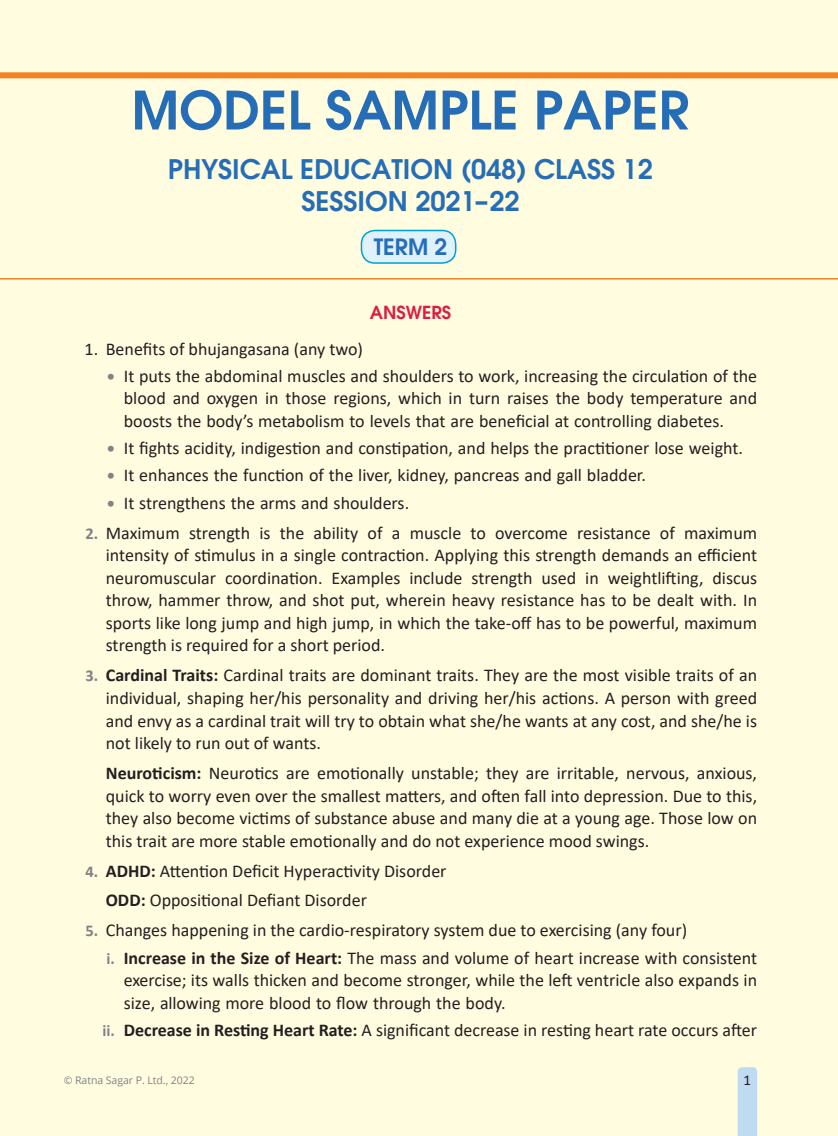
<style>
.page{position:relative;width:838px;height:1136px;background:#fff}
.page>*{position:absolute;margin:0;border:0;box-sizing:border-box;transform-origin:0 0}
.t1{font:600 52.5px "Avant Garde";color:#256db6}
.t2{font:600 27px "Avant Garde";color:#256db6}
.t3{font:600 22.5px "Avant Garde";color:#256db6}
.Exer_123{font:18px/22.5px "Calibri";color:#231f20;text-align:justify}
.Exercise_abc{font:18px/22.5px "Calibri";color:#231f20;text-align:justify}
.t4{font:600 18px "Avant Garde";color:#da1e42}
.t5{font:15px "Calibri";color:#231f20}
.t6{font:10.5px "Open Sans";letter-spacing:-.005em;color:#808285}
.s1{font-weight:700;font-size:16.5px;color:#808285}
.s2{font-weight:700}
</style>
<div class="page">
<div style="left:0;top:0;width:838px;height:1135px;background:#fffce0"></div>
<hr style="left:0;top:278px;width:838px;height:1px;background:#f58220">
<div style="left:0;top:72px;width:838px;height:6px;background:#f58220"></div>
<div style="left:361px;top:230px;width:94px;height:33px;background:#dff1fa;border-radius:14px"></div>
<div style="left:361px;top:230px;width:95px;height:34px;border:2px solid #009fda;border-radius:14px"></div>
<svg style="left:737px;top:1067px;width:20px;height:68px"></svg>
<p class="t1" style="left:132px;top:75px;width:559px">MODEL SAMPLE PAPER</p>
<p class="t2" style="left:168px;top:151px;width:486px">PHYSICAL EDUCATION (048) CLASS 12</p>
<p class="t2" style="left:301px;top:183px;width:220px">SESSION 2021–22</p>
<p class="t3" style="left:374px;top:232px;width:75px">TERM 2</p>
<p class="t4" style="left:370px;top:301px;width:83px">ANSWERS</p>
<p class="Exer_123" style="left:85px;top:337px;width:280px">1. Benefits of bhujangasana (any two)</p>
<p class="Exercise_abc" style="left:124px;top:364px;width:635px;text-indent:-17px"><span class="s1">•</span> It puts the abdominal muscles and shoulders to work, increasing the circulation of the blood and oxygen in those regions, which in turn raises the body temperature and boosts the body’s metabolism to levels that are beneficial at controlling diabetes.</p>
<p class="Exercise_abc" style="left:107px;top:436px;width:638px"><span class="s1">•</span> It fights acidity, indigestion and constipation, and helps the practitioner lose weight.</p>
<p class="Exercise_abc" style="left:107px;top:463px;width:541px"><span class="s1">•</span> It enhances the function of the liver, kidney, pancreas and gall bladder.</p>
<p class="Exercise_abc" style="left:107px;top:491px;width:304px"><span class="s1">•</span> It strengthens the arms and shoulders.</p>
<p class="Exer_123" style="left:106px;top:521px;width:653px;text-indent:-20px"><span class="s1">2.</span> Maximum strength is the ability of a muscle to overcome resistance of maximum intensity of stimulus in a single contraction. Applying this strength demands an efficient neuromuscular coordination. Examples include strength used in weightlifting, discus throw, hammer throw, and shot put, wherein heavy resistance has to be dealt with. In sports like long jump and high jump, in which the take-off has to be powerful, maximum strength is required for a short period.</p>
<p class="Exer_123" style="left:106px;top:663px;width:653px;text-indent:-20px"><span class="s1">3.</span> <span class="s2">Cardinal Traits:</span> Cardinal traits are dominant traits. They are the most visible traits of an individual, shaping her/his personality and driving her/his actions. A person with greed and envy as a cardinal trait will try to obtain what she/he wants at any cost, and she/he is not likely to run out of wants.</p>
<p class="Exer_123" style="left:106px;top:761px;width:653px"><span class="s2">Neuroticism:</span> Neurotics are emotionally unstable; they are irritable, nervous, anxious, quick to worry even over the smallest matters, and often fall into depression. Due to this, they also become victims of substance abuse and many die at a young age. Those low on this trait are more stable emotionally and do not experience mood swings.</p>
<p class="Exer_123" style="left:86px;top:859px;width:362px"><span class="s1">4.</span> <span class="s2">ADHD:</span> Attention Deficit Hyperactivity Disorder</p>
<p class="Exer_123" style="left:106px;top:888px;width:263px"><span class="s2">ODD:</span> Oppositional Defiant Disorder</p>
<p class="Exer_123" style="left:86px;top:918px;width:603px"><span class="s1">5.</span> Changes happening in the cardio-respiratory system due to exercising (any four)</p>
<p class="Exercise_abc" style="left:124px;top:945px;width:635px;text-indent:-17px"><span class="s1">i.</span> <span class="s2">Increase in the Size of Heart:</span> The mass and volume of heart increase with consistent exercise; its walls thicken and become stronger, while the left ventricle also expands in size, allowing more blood to flow through the body.</p>
<p class="Exercise_abc" style="left:103px;top:1018px;width:656px"><span class="s1">ii.</span> <span class="s2">Decrease in Resting Heart Rate:</span> A significant decrease in resting heart rate occurs after</p>
<p class="t6" style="left:64px;top:1072px;width:132px">© Ratna Sagar P. Ltd., 2022</p>
<p class="t5" style="left:743px;top:1069px;width:9px">1</p>
</div>
